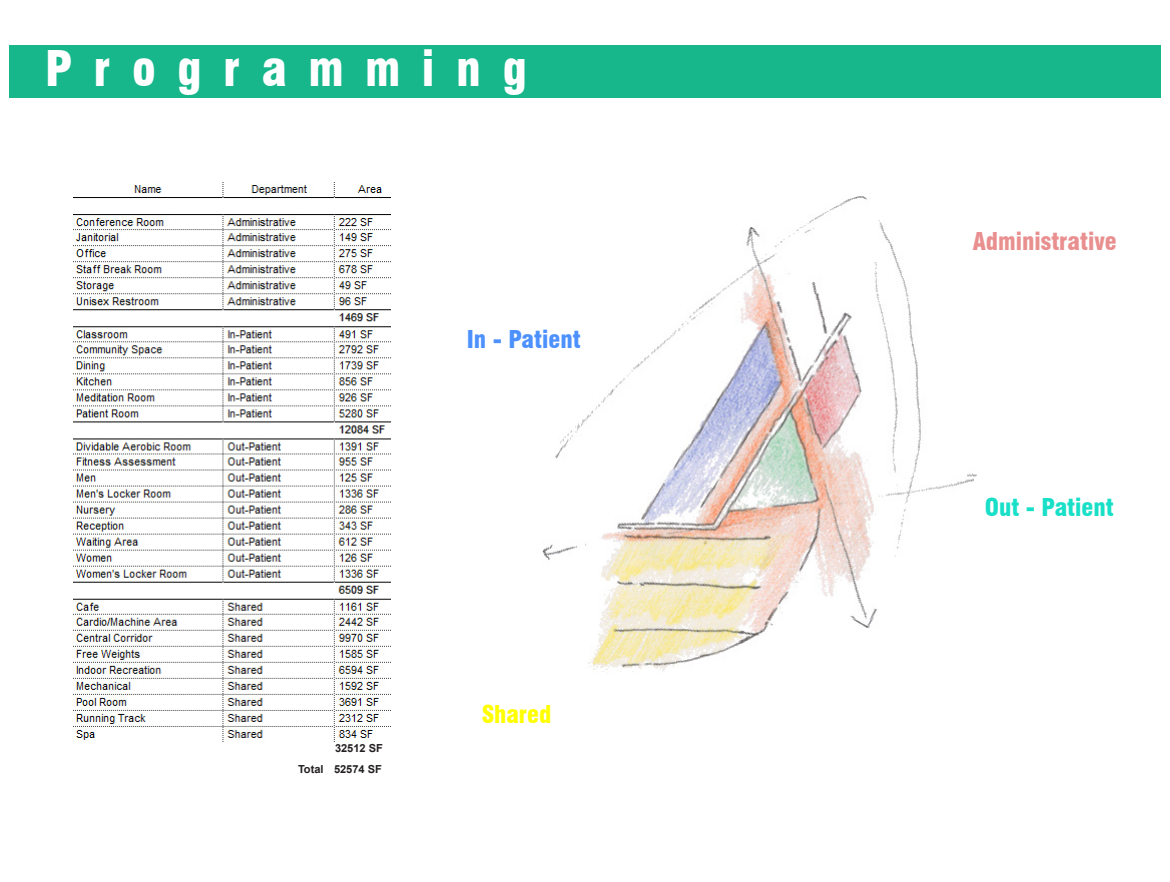
<style>
.page{position:relative;width:1170px;height:882px;background:#fff}
.page>*{position:absolute;margin:0;border:0;box-sizing:border-box;transform-origin:0 0}
.t1{font:900 condensed 48px "Swiss 721 BT";letter-spacing:.45em;color:#fff}
.t2{font:900 condensed 24px "Swiss 721 BT";color:#e98f8f}
.t3{font:900 condensed 24px "Swiss 721 BT";color:#18dfc7}
.t4{font:900 condensed 24px "Swiss 721 BT";color:#4d91ff}
.t5{font:900 condensed 24px "Swiss 721 BT";color:#ff0}
.t6{font:700 11.1px "Arial";color:#231f20}
</style>
<div class="page">
<img style="left:543px;top:196px;width:434px;height:476px">
<div style="left:9px;top:45px;width:1152px;height:53px;background:#18b68b"></div>
<img style="left:73px;top:184px;width:317px;height:558px">
<p class="t1" style="left:45px;top:40px;width:484px">Programming</p>
<p class="t4" style="left:467px;top:324px;width:115px">In - Patient</p>
<p class="t6" style="left:335px;top:740px;width:50px">32512 SF</p>
<p class="t6" style="left:298px;top:761px;width:86px">Total 52574 SF</p>
<p class="t5" style="left:482px;top:700px;width:71px">Shared</p>
<p class="t2" style="left:973px;top:227px;width:146px">Administrative</p>
<p class="t3" style="left:985px;top:493px;width:131px">Out - Patient</p>
</div>
